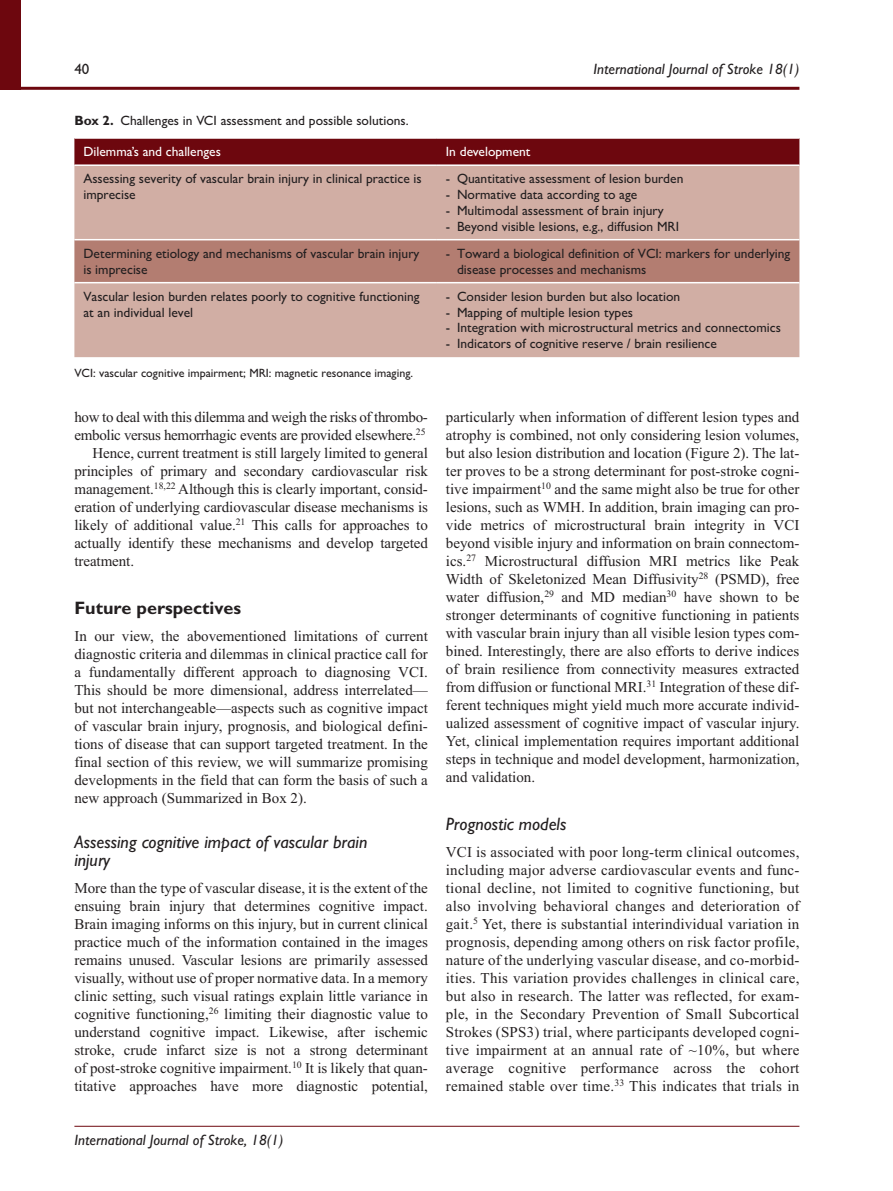
<style>
.page{position:relative;width:893px;height:1191px;background:#fff}
.page>*{position:absolute;margin:0;border:0;box-sizing:border-box;transform-origin:0 0}
.t1{font:italic 500 18px/18px "Gill Sans MT Pro";color:#231f20}
.t2{font:700 18px "Gill Sans Std";color:#231f20}
.t3{font:15px/18px "Times New Roman";letter-spacing:-.005em;color:#231f20;text-align:justify}
.t4{font:italic 500 15px "Gill Sans MT Pro";color:#231f20}
.t5{font:500 15px "Gill Sans MT Pro";color:#231f20}
.t6{font:500 13.5px/15.8px "Gill Sans MT Pro";color:#231f20}
.t7{font:500 13.5px "Gill Sans MT Pro";color:#fff}
.t8{font:500 12px "Gill Sans MT Pro";color:#231f20}
.s1{font-family:"Gill Sans Std";font-weight:700}
</style>
<div class="page">
<hr style="left:0;top:87px;width:799px;height:3px;background:#6d070e">
<div style="left:0;top:0;width:21px;height:89px;background:#6d070e"></div>
<hr style="left:74px;top:1125px;width:725px;height:1px;background:#6d070e">
<div style="left:74px;top:139px;width:725px;height:25px;background:#6d070e"></div>
<div style="left:74px;top:166px;width:725px;height:191px;background:#d1aea4"></div>
<div style="left:74px;top:240px;width:725px;height:42px;background:#b37d71"></div>
<hr style="left:74px;top:239px;width:363px;height:1px;background:#fff">
<hr style="left:437px;top:239px;width:362px;height:1px;background:#fff">
<hr style="left:74px;top:282px;width:363px;height:1px;background:#fff">
<hr style="left:437px;top:282px;width:362px;height:1px;background:#fff">
<p class="t5" style="left:74px;top:60px;width:16px">40</p>
<p class="t4" style="left:593px;top:60px;width:207px">International Journal of Stroke 18(1)</p>
<p class="t6" style="left:74px;top:113px;width:336px"><span class="s1">Box 2.</span> Challenges in VCI assessment and possible solutions.</p>
<p class="t7" style="left:83px;top:144px;width:139px">Dilemma’s and challenges</p>
<p class="t7" style="left:446px;top:144px;width:86px">In development</p>
<p class="t6" style="left:83px;top:171px;width:340px">Assessing severity of vascular brain injury in clinical practice is imprecise</p>
<p class="t6" style="left:446px;top:171px;width:239px">- Quantitative assessment of lesion burden</p>
<p class="t6" style="left:446px;top:187px;width:193px">- Normative data according to age</p>
<p class="t6" style="left:446px;top:202px;width:219px">- Multimodal assessment of brain injury</p>
<p class="t6" style="left:446px;top:218px;width:235px">- Beyond visible lesions, e.g., diffusion MRI</p>
<p class="t6" style="left:83px;top:245px;width:338px">Determining etiology and mechanisms of vascular brain injury is imprecise</p>
<p class="t6" style="left:457px;top:245px;width:335px;text-indent:-11px">- Toward a biological definition of VCI: markers for underlying disease processes and mechanisms</p>
<p class="t6" style="left:83px;top:288px;width:338px">Vascular lesion burden relates poorly to cognitive functioning at an individual level</p>
<p class="t6" style="left:446px;top:288px;width:236px">- Consider lesion burden but also location</p>
<p class="t6" style="left:446px;top:304px;width:189px">- Mapping of multiple lesion types</p>
<p class="t6" style="left:446px;top:320px;width:336px">- Integration with microstructural metrics and connectomics</p>
<p class="t6" style="left:446px;top:335px;width:273px">- Indicators of cognitive reserve / brain resilience</p>
<p class="t8" style="left:74px;top:366px;width:340px">VCI: vascular cognitive impairment; MRI: magnetic resonance imaging.</p>
<p class="t3" style="left:74px;top:408px;width:355px">how to deal with this dilemma and weigh the risks of thrombo-</p>
<p class="t3" style="left:74px;top:426px;width:353px">embolic versus hemorrhagic events are provided elsewhere.<sup>25</sup></p>
<p class="t3" style="left:92px;top:444px;width:337px">Hence, current treatment is still largely limited to general</p>
<p class="t3" style="left:74px;top:462px;width:355px">principles of primary and secondary cardiovascular risk</p>
<p class="t3" style="left:74px;top:480px;width:355px">management.<sup>18,22</sup> Although this is clearly important, consid-</p>
<p class="t3" style="left:74px;top:498px;width:355px">eration of underlying cardiovascular disease mechanisms is</p>
<p class="t3" style="left:74px;top:516px;width:355px">likely of additional value.<sup>21</sup> This calls for approaches to</p>
<p class="t3" style="left:74px;top:534px;width:355px">actually identify these mechanisms and develop targeted</p>
<p class="t3" style="left:74px;top:552px;width:61px">treatment.</p>
<p class="t2" style="left:74px;top:597px;width:168px">Future perspectives</p>
<p class="t3" style="left:74px;top:627px;width:355px">In our view, the abovementioned limitations of current diagnostic criteria and dilemmas in clinical practice call for a fundamentally different approach to diagnosing VCI.<br>This should be more dimensional, address interrelated— but not interchangeable—aspects such as cognitive impact of vascular brain injury, prognosis, and biological defini&shy;tions of disease that can support targeted treatment. In the final section of this review, we will summarize promising developments in the field that can form the basis of such a new approach (Summarized in Box 2).</p>
<p class="t1" style="left:74px;top:832px;width:295px">Assessing cognitive impact of vascular brain injury</p>
<p class="t3" style="left:74px;top:879px;width:355px">More than the type of vascular disease, it is the extent of the ensuing brain injury that determines cognitive impact.<br>Brain imaging informs on this injury, but in current clinical practice much of the information contained in the images remains unused. Vascular lesions are primarily assessed visually, without use of proper normative data. In a memory clinic setting, such visual ratings explain little variance in cognitive functioning,<sup>26</sup> limiting their diagnostic value to understand cognitive impact. Likewise, after ischemic stroke, crude infarct size is not a strong determinant of post-stroke cognitive impairment.<sup>10</sup> It is likely that quan&shy;titative approaches have more diagnostic potential,</p>
<p class="t4" style="left:74px;top:1130px;width:210px">International Journal of Stroke, 18(1)</p>
<p class="t3" style="left:446px;top:408px;width:355px">particularly when information of different lesion types and atrophy is combined, not only considering lesion volumes, but also lesion distribution and location (Figure 2). The lat&shy;ter proves to be a strong determinant for post-stroke cogni&shy;tive impairment<sup>10</sup> and the same might also be true for other lesions, such as WMH. In addition, brain imaging can pro&shy;vide metrics of microstructural brain integrity in VCI beyond visible injury and information on brain connectom&shy;ics.<sup>27</sup> Microstructural diffusion MRI metrics like Peak Width of Skeletonized Mean Diffusivity<sup>28</sup> (PSMD), free water diffusion,<sup>29</sup> and MD median<sup>30</sup> have shown to be stronger determinants of cognitive functioning in patients with vascular brain injury than all visible lesion types com&shy;bined. Interestingly, there are also efforts to derive indices of brain resilience from connectivity measures extracted from diffusion or functional MRI.<sup>31</sup> Integration of these dif&shy;ferent techniques might yield much more accurate individ&shy;ualized assessment of cognitive impact of vascular injury.<br>Yet, clinical implementation requires important additional steps in technique and model development, harmonization, and validation.</p>
<p class="t1" style="left:446px;top:814px;width:122px">Prognostic models</p>
<p class="t3" style="left:446px;top:843px;width:355px">VCI is associated with poor long-term clinical outcomes, including major adverse cardiovascular events and func&shy;tional decline, not limited to cognitive functioning, but also involving behavioral changes and deterioration of gait.<sup>5</sup> Yet, there is substantial interindividual variation in prognosis, depending among others on risk factor profile, nature of the underlying vascular disease, and co-morbid&shy;ities. This variation provides challenges in clinical care, but also in research. The latter was reflected, for exam&shy;ple, in the Secondary Prevention of Small Subcortical Strokes (SPS3) trial, where participants developed cogni&shy;tive impairment at an annual rate of ~10%, but where average cognitive performance across the cohort remained stable over time.<sup>33</sup> This indicates that trials in</p>
</div>
